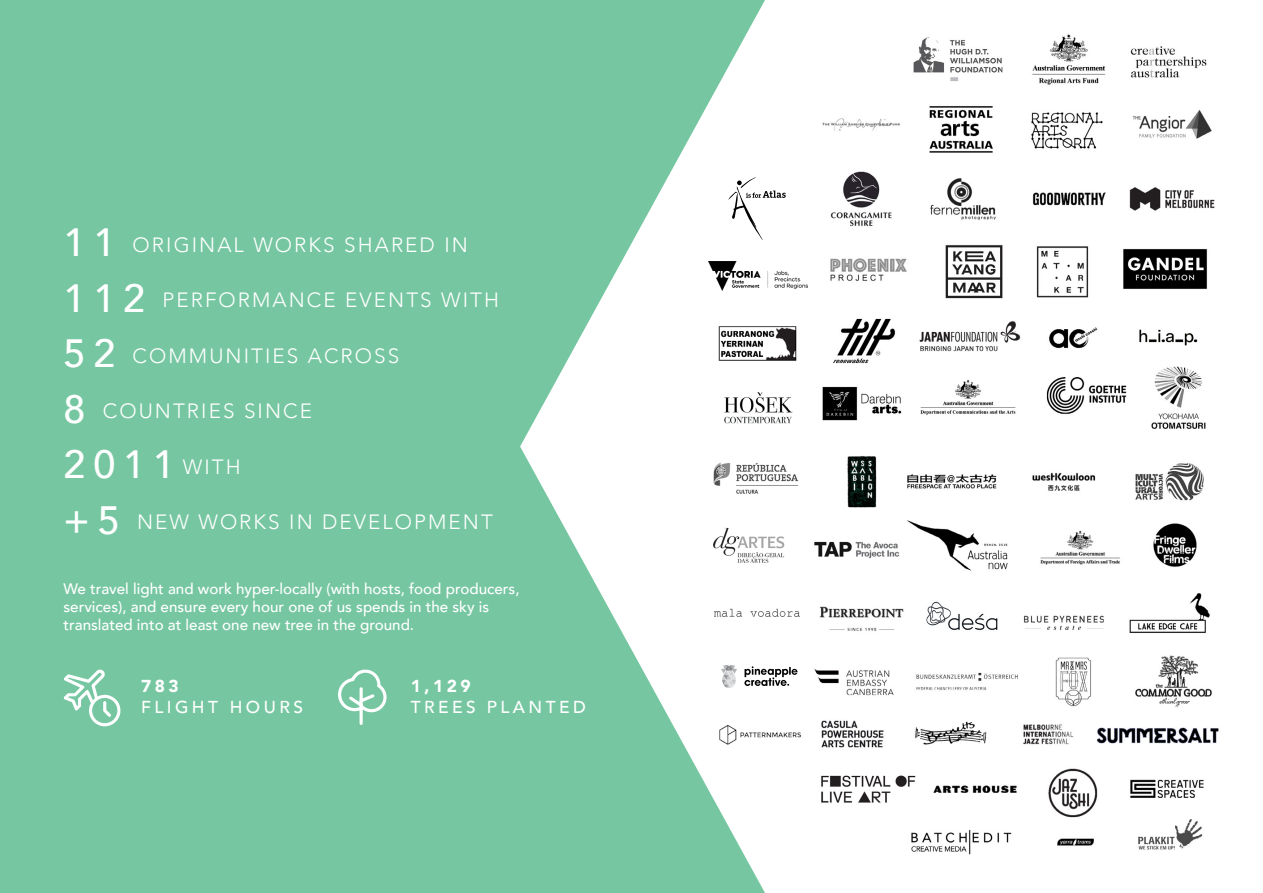
<style>
.page{position:relative;width:1263px;height:893px;background:#fff}
.page>*{position:absolute;margin:0;border:0;box-sizing:border-box;transform-origin:0 0}
.t1{font:500 39.45px "Avenir";color:#fff}
.t2{font:300 20.7px "Avenir";letter-spacing:.1em;color:#fff}
.t3{font:500 17.25px "Avenir";letter-spacing:.2em;color:#fff}
.t4{font:900 17.25px "Avenir";letter-spacing:.2em;color:#fff}
.t5{font:500 15.15px/18.3px "Avenir";color:#fff}
.s1{font-weight:500;font-size:39.45px}
.s2{font-weight:300;font-size:20.7px}
</style>
<div class="page">
<div style="left:0;top:0;width:520px;height:893px;background:#76c7a1"></div>
<svg style="left:520px;top:0;width:245px;height:893px;fill:#76c7a1"></svg>
<img style="left:814px;top:34px;width:405px;height:821px">
<div style="left:817px;top:827px;width:81px;height:32px;background:#fff"></div>
<div style="left:817px;top:26px;width:81px;height:82px;background:#fff"></div>
<div style="left:705px;top:646px;width:106px;height:63px;background:#fff"></div>
<svg style="left:721px;top:665px;width:16px;height:23px"></svg>
<svg style="left:744px;top:666px;width:53px;height:20px"></svg>
<img style="left:708px;top:261px;width:100px;height:30px">
<svg style="left:728px;top:177px;width:58px;height:63px"></svg>
<img style="left:714px;top:457px;width:85px;height:42px">
<img style="left:714px;top:322px;width:83px;height:42px">
<img style="left:713px;top:527px;width:72px;height:37px">
<img style="left:718px;top:377px;width:75px;height:67px">
<img style="left:714px;top:587px;width:86px;height:51px">
<svg style="left:63px;top:669px;width:58px;height:58px"></svg>
<svg style="left:336px;top:668px;width:52px;height:59px"></svg>
<img style="left:719px;top:724px;width:82px;height:22px">
<h2 class="t2" style="left:64px;top:232px;width:406px"><span class="s1">11</span> ORIGINAL WORKS SHARED IN</h2>
<h2 class="t2" style="left:64px;top:288px;width:437px"><span class="s1">112</span> PERFORMANCE EVENTS WITH</h2>
<h2 class="t2" style="left:64px;top:343px;width:337px"><span class="s1">52</span> COMMUNITIES ACROSS</h2>
<h2 class="t2" style="left:64px;top:399px;width:250px"><span class="s1">8</span> COUNTRIES SINCE</h2>
<h1 class="t1" style="left:64px;top:430px;width:179px">2011 <span class="s2">WITH</span></h1>
<h2 class="t2" style="left:64px;top:510px;width:431px"><span class="s1">+5</span> NEW WORKS IN DEVELOPMENT</h2>
<p class="t5" style="left:64px;top:579px;width:457px">We travel light and work hyper-locally (with hosts, food producers, services), and ensure every hour one of us spends in the sky is translated into at least one new tree in the ground.</p>
<p class="t4" style="left:141px;top:671px;width:39px">783</p>
<p class="t3" style="left:141px;top:692px;width:163px">FLIGHT HOURS</p>
<p class="t4" style="left:411px;top:671px;width:61px">1,129</p>
<p class="t3" style="left:411px;top:692px;width:176px">TREES PLANTED</p>
</div>
